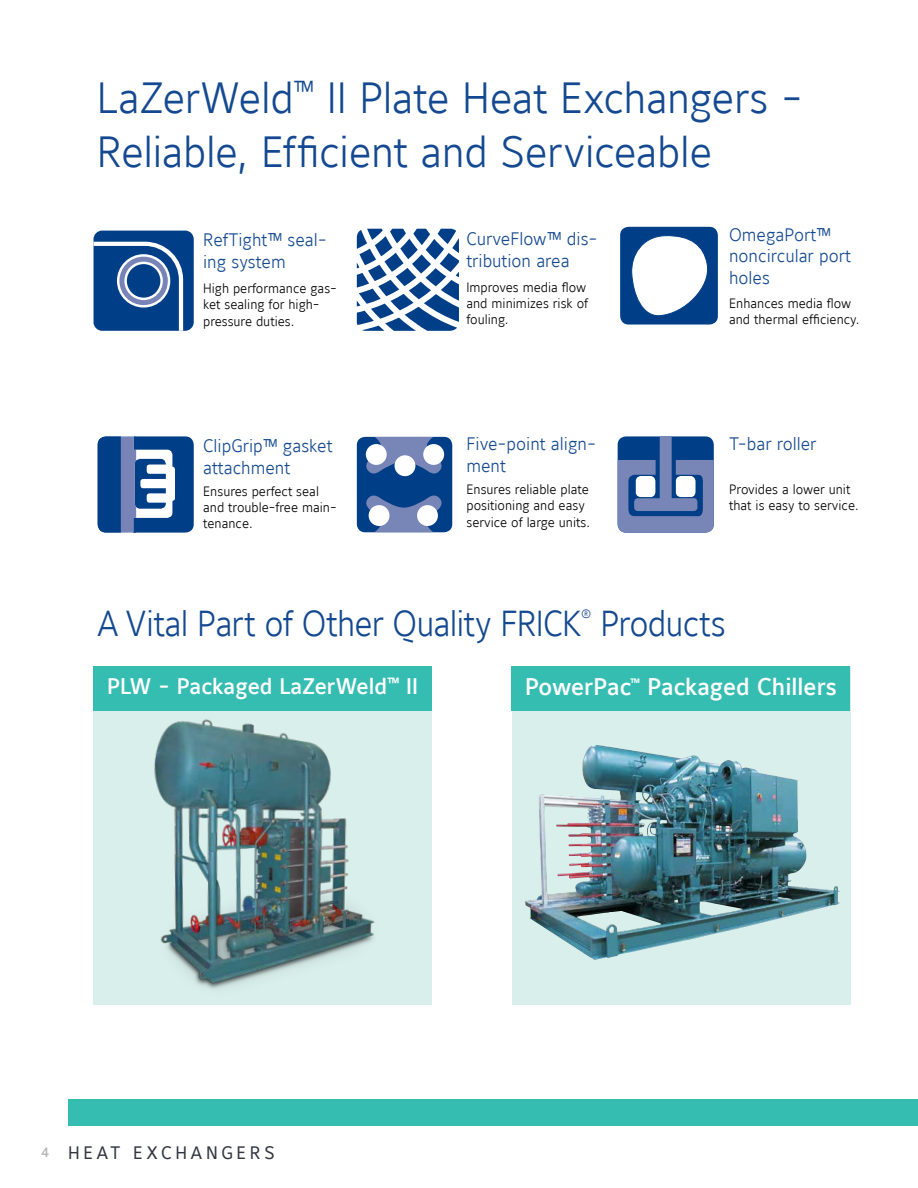
<style>
.page{position:relative;width:918px;height:1188px;background:#fff}
.page>*{position:absolute;margin:0;border:0;box-sizing:border-box;transform-origin:0 0}
.t1{font:43.5px/54px "Maurea Light Lf";letter-spacing:-.01em;color:#144991}
.t2{font:36px "Maurea Light Lf";letter-spacing:-.025em;color:#144991;scale:.96 1}
.t3{font:24px "Maurea Medium Lf";color:#fff}
.t4{font:22.5px "Maurea Medium Lf";color:#fff}
.t5{font:18px/21.6px "Maurea Light Tf";color:#144991}
.t6{font:18px "Maurea Regular Tf";letter-spacing:.2em;color:#343741}
.t7{font:13.5px/16.2px "Maurea Light Tf";color:#000}
.t8{font:12.3px "Maurea Light Lf";color:#144991;scale:.96 1}
.t9{font:10.5px "Maurea Medium Lf";color:#fff}
.s1{font-family:"Maurea Medium Tf";font-size:13.5px;color:#b2b4b7}
</style>
<div class="page">
<div style="left:68px;top:1099px;width:850px;height:27px;background:#36bdb2"></div>
<div style="left:94px;top:666px;width:338px;height:339px;background:#d9efec"></div>
<img style="left:154px;top:719px;width:221px;height:270px">
<div style="left:94px;top:666px;width:338px;height:45px;background:#36bdb2"></div>
<div style="left:512px;top:666px;width:338px;height:338px;background:#d9efec"></div>
<img style="left:525px;top:746px;width:315px;height:214px">
<div style="left:512px;top:666px;width:338px;height:44px;background:#36bdb2"></div>
<div style="left:94px;top:231px;width:100px;height:100px;background:#003f88;border-radius:9px"></div>
<svg style="left:94px;top:241px;width:91px;height:90px"></svg>
<svg style="left:357px;top:229px;width:102px;height:102px"></svg>
<div style="left:620px;top:227px;width:98px;height:98px;background:#003f88;border-radius:9px"></div>
<svg style="left:631px;top:235px;width:77px;height:81px"></svg>
<div style="left:98px;top:436px;width:96px;height:97px;background:#003f88;border-radius:8px"></div>
<svg style="left:98px;top:436px;width:77px;height:97px"></svg>
<div style="left:357px;top:437px;width:95px;height:95px;background:#003f88;border-radius:8px"></div>
<svg style="left:362px;top:436px;width:83px;height:37px"></svg>
<svg style="left:362px;top:496px;width:84px;height:37px"></svg>
<div style="left:395px;top:455px;width:20px;height:21px;background:#fff;border-radius:50%"></div>
<div style="left:423px;top:444px;width:21px;height:21px;background:#fff;border-radius:50%"></div>
<div style="left:366px;top:444px;width:21px;height:21px;background:#fff;border-radius:50%"></div>
<div style="left:369px;top:505px;width:21px;height:21px;background:#fff;border-radius:50%"></div>
<div style="left:417px;top:505px;width:21px;height:21px;background:#fff;border-radius:50%"></div>
<svg style="left:618px;top:436px;width:96px;height:97px;background:#5a78ad"></svg>
<h1 class="t1" style="left:97px;top:72px;width:708px">LaZerWeld<sup>™</sup> II Plate Heat Exchangers -<br>Reliable, Efficient and Serviceable</h1>
<h3 class="t5" style="left:203px;top:230px;width:125px">RefTight™ seal&shy;ing system</h3>
<p class="t7" style="left:203px;top:281px;width:135px">High performance gas&shy;ket sealing for high&shy;pressure duties.</p>
<h3 class="t5" style="left:203px;top:435px;width:131px">ClipGrip™ gasket attachment</h3>
<p class="t7" style="left:203px;top:483px;width:135px">Ensures perfect seal and trouble-free main&shy;tenance.</p>
<h3 class="t5" style="left:466px;top:228px;width:133px">CurveFlow™ dis&shy;tribution area</h3>
<p class="t7" style="left:466px;top:279px;width:123px">Improves media flow and minimizes risk of fouling.</p>
<h3 class="t5" style="left:466px;top:433px;width:131px">Five-point align&shy;ment</h3>
<p class="t7" style="left:466px;top:481px;width:125px">Ensures reliable plate positioning and easy service of large units.</p>
<h3 class="t5" style="left:729px;top:224px;width:123px">OmegaPort™ noncircular port holes</h3>
<p class="t7" style="left:729px;top:295px;width:132px">Enhances media flow and thermal efficiency.</p>
<h3 class="t5" style="left:729px;top:433px;width:89px">T-bar roller</h3>
<p class="t7" style="left:729px;top:481px;width:131px">Provides a lower unit that is easy to service.</p>
<h2 class="t2" style="left:97px;top:603px;width:507px">A Vital Part of Other Quality FRICK</h2>
<p class="t8" style="left:582px;top:607px;width:11px">®</p>
<h2 class="t2" style="left:600px;top:603px;width:132px">Products</h2>
<h3 class="t4" style="left:107px;top:674px;width:313px">PLW - Packaged LaZerWeld<sup>™</sup> II</h3>
<h3 class="t3" style="left:525px;top:673px;width:108px">PowerPac</h3>
<p class="t9" style="left:630px;top:677px;width:11px">™</p>
<h3 class="t3" style="left:647px;top:673px;width:191px">Packaged Chillers</h3>
<h3 class="t6" style="left:42px;top:1142px;width:235px"><span class="s1">4</span> HEAT EXCHANGERS</h3>
</div>
